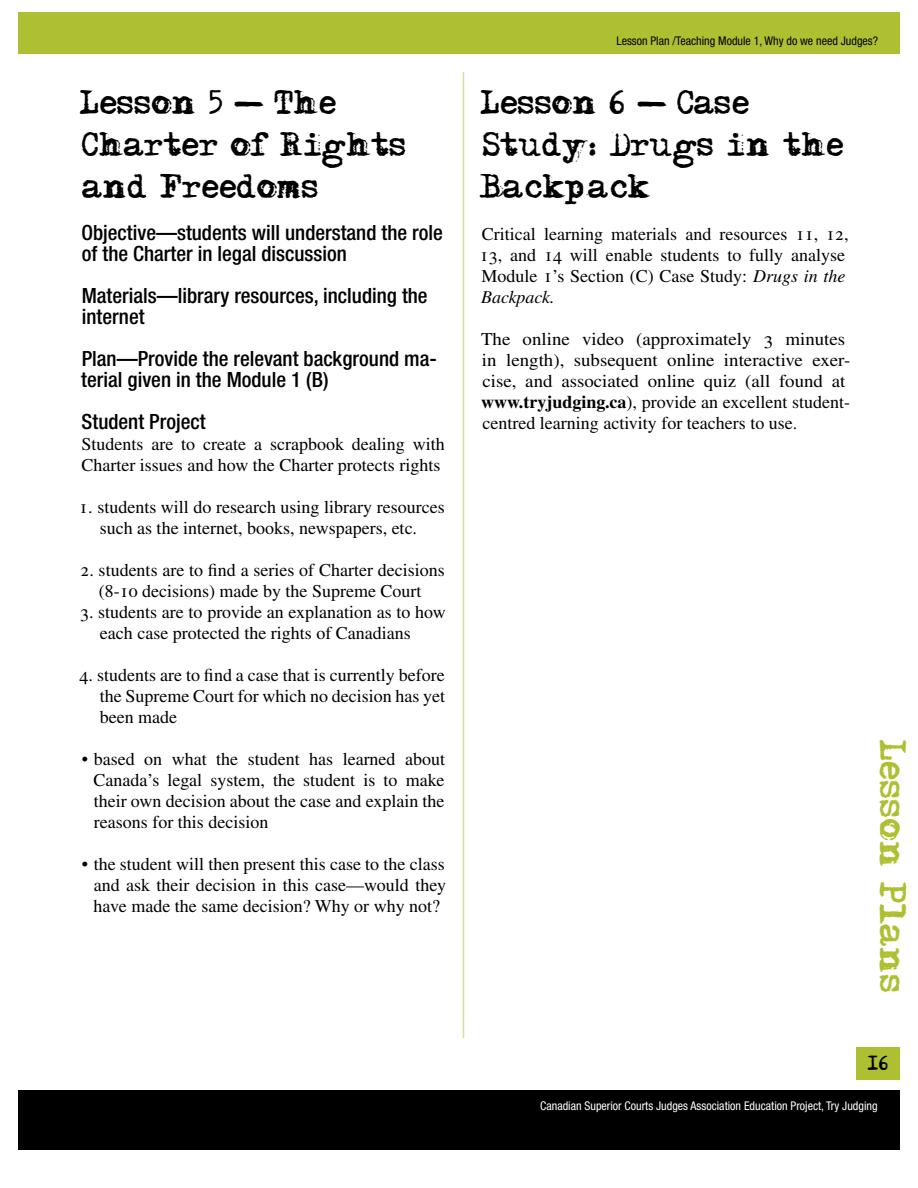
<style>
.page{position:relative;width:918px;height:1188px;background:#fff}
.page>*{position:absolute;margin:0;border:0;box-sizing:border-box;transform-origin:0 0}
.t1{font:33px "Adler accent";color:#aec032}
.t2{font:30px/42px "Adler accent";color:#000}
.t3{font:500 condensed 21px/21px "Helvetica Neue Std";color:#000}
.t4{font:18px/21px "Times LT Std";color:#000}
.t5{font:18px/21px "Times LT Std";color:#000;scale:1.05 1}
.t6{font:18px "Adler accent";color:#000}
.t7{font:condensed 12px "Helvetica Neue Std";color:#fff}
.t8{font:condensed 12px "Helvetica Neue Std";color:#000}
.s1{font-style:italic}
.s2{font-weight:700}
</style>
<div class="page">
<div style="left:18px;top:12px;width:882px;height:42px;background:#aec032"></div>
<div style="left:18px;top:1090px;width:882px;height:60px;background:#000"></div>
<div style="left:856px;top:1047px;width:44px;height:33px;background:#aec032"></div>
<hr style="left:463px;top:72px;width:1px;height:966px;background:#d5e196">
<h2 class="t2" style="left:80px;top:87px;width:328px">Lesson 5 – The<br>Charter of Rights and Freedoms</h2>
<p class="t3" style="left:81px;top:222px;width:363px">Objective—students will understand the role of the Charter in legal discussion</p>
<p class="t3" style="left:82px;top:285px;width:347px">Materials—library resources, including the internet</p>
<p class="t3" style="left:81px;top:348px;width:357px">Plan—Provide the relevant background ma&shy;terial given in the Module 1 (B)</p>
<p class="t3" style="left:82px;top:411px;width:126px">Student Project</p>
<p class="t4" style="left:81px;top:433px;width:365px">Students are to create a scrapbook dealing with<br>Charter issues and how the Charter protects rights</p>
<p class="t4" style="left:79px;top:496px;width:367px;text-align:center">1. students will do research using library resources such as the internet, books, newspapers, etc.</p>
<p class="t4" style="left:80px;top:559px;width:366px;text-align:center">2. students are to find a series of Charter decisions (8-10 decisions) made by the Supreme Court</p>
<p class="t4" style="left:100px;top:601px;width:347px;text-indent:-20px">3. students are to provide an explanation as to how each case protected the rights of Canadians</p>
<p class="t4" style="left:100px;top:664px;width:347px;text-align:justify;text-indent:-20px">4. students are to find a case that is currently before the Supreme Court for which no decision has yet been made</p>
<p class="t4" style="left:93px;top:748px;width:353px;text-align:justify;text-indent:-12px">• based on what the student has learned about Canada’s legal system, the student is to make their own decision about the case and explain the reasons for this decision</p>
<p class="t4" style="left:94px;top:853px;width:354px;text-align:justify;text-indent:-12px">• the student will then present this case to the class and ask their decision in this case—would they have made the same decision? Why or why not?</p>
<p class="t8" style="left:616px;top:34px;width:263px">Lesson Plan /Teaching Module 1, Why do we need Judges?</p>
<h2 class="t2" style="left:480px;top:87px;width:366px">Lesson 6 – Case<br>Study: Drugs in the<br>Backpack</h2>
<p class="t4" style="left:480px;top:223px;width:371px">Critical learning materials and resources 11, 12, 13, and 14 will enable students to fully analyse Module 1’s Section (C) Case Study: <span class="s1">Drugs in the Backpack.</span></p>
<p class="t5" style="left:481px;top:328px;width:353px">The online video (approximately 3 minutes in length), subsequent online interactive exer&shy;cise, and associated online quiz (all found at <span class="s2">www.tryjudging.ca</span>), provide an excellent student&shy;centred learning activity for teachers to use.</p>
<h1 class="t1" style="left:906px;top:740px;width:255px;rotate:90deg">Lesson Plans</h1>
<p class="t6" style="left:868px;top:1055px;width:21px">16</p>
<p class="t7" style="left:540px;top:1099px;width:339px">Canadian Superior Courts Judges Association Education Project, Try Judging</p>
</div>
